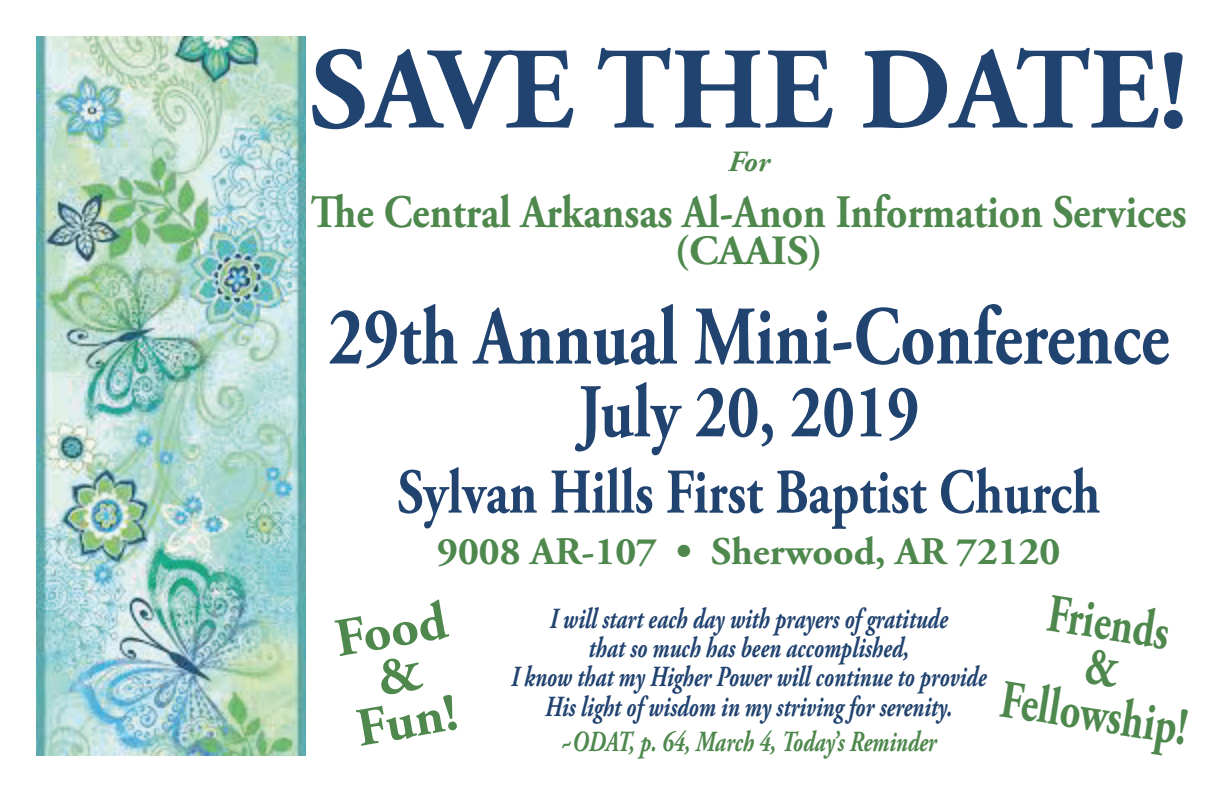
<style>
.page{position:relative;width:1224px;height:792px;background:#fff}
.page>*{position:absolute;margin:0;border:0;box-sizing:border-box;transform-origin:0 0}
.t1{font:700 116.2px "Adobe Garamond Pro";color:#214370}
.t2{font:700 83.2px "Adobe Garamond Pro";color:#214370;scale:.82 1}
.t3{font:700 75.8px "Adobe Garamond Pro";color:#214370;scale:.82 1}
.t4{font:700 63.6px "Adobe Garamond Pro";color:#214370;scale:.82 1}
.t5{font:700 54px/46px "Adobe Garamond Pro";color:#4e884d;text-align:center;scale:.75 1}
.t6{font:700 54px/46px "Adobe Garamond Pro";color:#4e884d;text-align:center}
.t7{font:700 46.4px "Adobe Garamond Pro";color:#4e884d;scale:.89 1}
.t8{font:700 41.6px "Adobe Garamond Pro";color:#4e884d}
.t9{font:700 39.2px "Adobe Garamond Pro";color:#4e884d}
.t10{font:italic 700 29.4px "Adobe Garamond Pro";color:#4e884d}
.t11{font:italic 700 29.2px/29.2px "Adobe Garamond Pro";color:#214370;text-align:center;scale:.75 1}
.t12{font:italic 700 29.2px "Adobe Garamond Pro";color:#4e884d;scale:.75 1}
</style>
<div class="page">
<img style="left:36px;top:36px;width:270px;height:720px">
<h1 class="t1" style="left:310px;top:23px;width:880px">SAVE THE DATE!</h1>
<p class="t10" style="left:728px;top:145px;width:43px">For</p>
<h3 class="t7" style="left:311px;top:185px;width:985px">The Central Arkansas Al-Anon Information Services</h3>
<h3 class="t8" style="left:675px;top:226px;width:150px">(CAAIS)</h3>
<h2 class="t2" style="left:328px;top:289px;width:1027px">29th Annual Mini-Conference</h2>
<h3 class="t3" style="left:578px;top:368px;width:417px">July 20, 2019</h3>
<h3 class="t4" style="left:397px;top:455px;width:859px">Sylvan Hills First Baptist Church</h3>
<h3 class="t9" style="left:437px;top:529px;width:624px">9008 AR-107 • Sherwood, AR 72120</h3>
<p class="t11" style="left:511px;top:605px;width:636px">I will start each day with prayers of gratitude<br>that so much has been accomplished,<br>I know that my Higher Power will continue to provide His light of wisdom in my striving for serenity.</p>
<p class="t12" style="left:561px;top:725px;width:502px">~ODAT, p. 64, March 4, Today’s Reminder</p>
<h3 class="t6" style="left:332px;top:618px;width:114px;rotate:-10deg">Food &amp;<br>Fun!</h3>
<h3 class="t5" style="left:1019px;top:586px;width:253px;rotate:9deg">Friends<br>&amp;<br>Fellowship!</h3>
</div>
